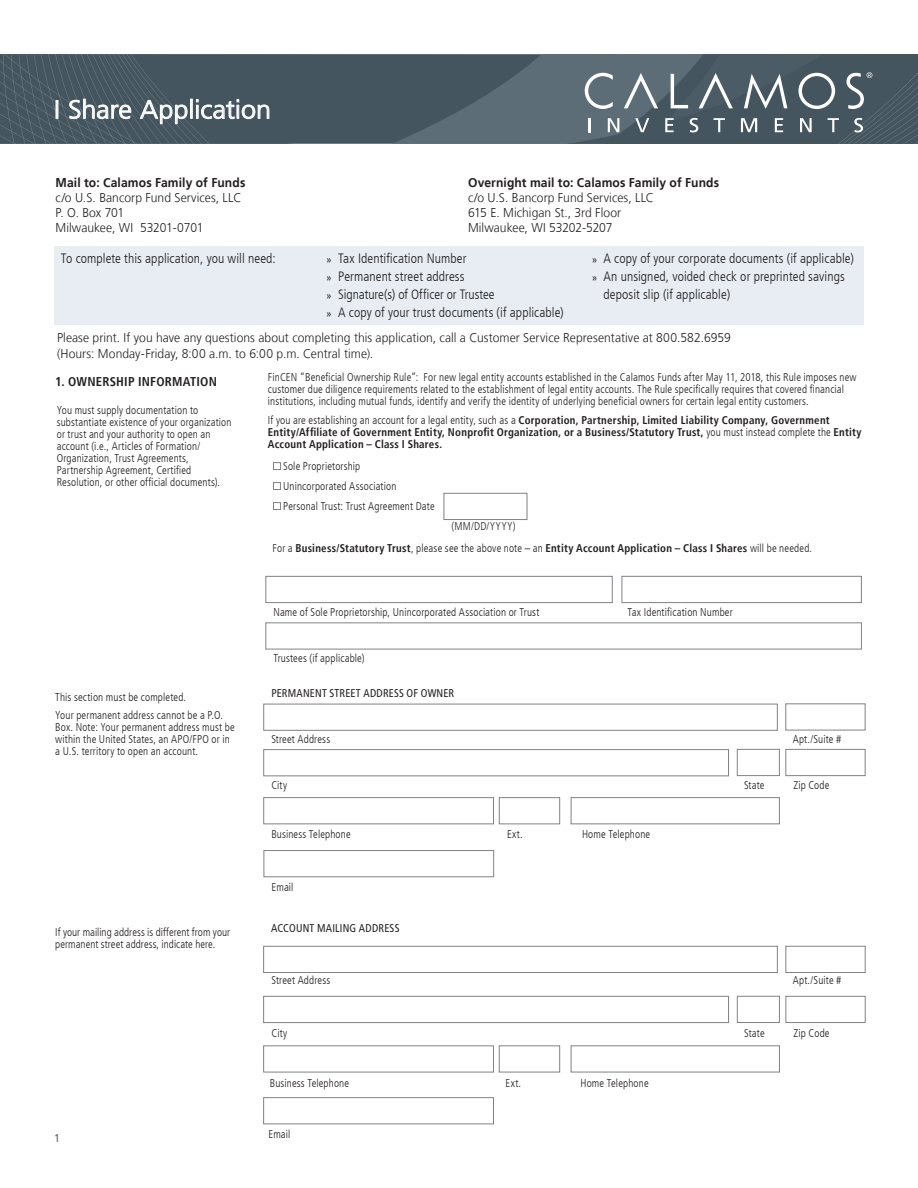
<style>
.page{position:relative;width:918px;height:1188px;background:#fff}
.page>*{position:absolute;margin:0;border:0;box-sizing:border-box;transform-origin:0 0}
.t1{font:300 25.5px "Frutiger LT";letter-spacing:.005em;color:#fff;scale:1.05 1}
.t2{font:300 condensed 13.5px/18px "Frutiger LT";letter-spacing:.005em;color:#231f20}
.t3{font:300 12.75px/15px "Frutiger LT";letter-spacing:.005em;color:#231f20;scale:.95 1}
.t4{font:700 12.75px "Frutiger LT";letter-spacing:.01em;color:#231f20;scale:.95 1}
.t5{font:700 condensed 12.75px "Frutiger LT";letter-spacing:.015em;color:#231f20}
.t6{font:300 condensed 11.25px/12px "Frutiger LT";letter-spacing:.015em;color:#231f20}
.t7{font:700 condensed 11.25px/12px "Frutiger LT";letter-spacing:.02em;color:#231f20}
.t8{font:condensed 11.25px "Frutiger LT";letter-spacing:.02em;color:#231f20}
.t9{font:11.25px "Frutiger LT";color:#5f5f62;scale:.92 1}
.s1{font-family:"Calibri";font-weight:400;font-stretch:normal;font-size:10.5px}
.s2{font-weight:300}
</style>
<div class="page">
<svg style="left:585px;top:54px;width:333px;height:90px;background:#5a6972"></svg>
<svg style="left:0;top:54px;width:571px;height:90px;background:#4e5e67"></svg>
<div style="left:54px;top:246px;width:810px;height:79px;background:#e7edf2"></div>
<div style="left:444px;top:493px;width:83px;height:27px;border:1px solid #808285"></div>
<div style="left:273px;top:462px;width:8px;height:8px;border:1px solid #808285"></div>
<div style="left:273px;top:482px;width:8px;height:8px;border:1px solid #808285"></div>
<div style="left:273px;top:502px;width:8px;height:8px;border:1px solid #808285"></div>
<div style="left:265px;top:576px;width:348px;height:27px;border:1px solid #808285"></div>
<div style="left:622px;top:576px;width:240px;height:27px;border:1px solid #808285"></div>
<div style="left:265px;top:622px;width:597px;height:27px;border:1px solid #808285"></div>
<div style="left:785px;top:703px;width:81px;height:27px;border:1px solid #808285"></div>
<div style="left:785px;top:749px;width:81px;height:27px;border:1px solid #808285"></div>
<div style="left:737px;top:749px;width:43px;height:27px;border:1px solid #808285"></div>
<div style="left:499px;top:797px;width:61px;height:27px;border:1px solid #808285"></div>
<div style="left:571px;top:797px;width:209px;height:27px;border:1px solid #808285"></div>
<div style="left:263px;top:704px;width:515px;height:27px;border:1px solid #808285"></div>
<div style="left:263px;top:749px;width:466px;height:27px;border:1px solid #808285"></div>
<div style="left:263px;top:797px;width:231px;height:27px;border:1px solid #808285"></div>
<div style="left:264px;top:850px;width:230px;height:27px;border:1px solid #808285"></div>
<div style="left:263px;top:946px;width:515px;height:27px;border:1px solid #808285"></div>
<div style="left:785px;top:946px;width:81px;height:27px;border:1px solid #808285"></div>
<div style="left:263px;top:996px;width:466px;height:27px;border:1px solid #808285"></div>
<div style="left:785px;top:996px;width:81px;height:27px;border:1px solid #808285"></div>
<div style="left:737px;top:996px;width:43px;height:27px;border:1px solid #808285"></div>
<div style="left:263px;top:1045px;width:231px;height:27px;border:1px solid #808285"></div>
<div style="left:499px;top:1045px;width:61px;height:27px;border:1px solid #808285"></div>
<div style="left:571px;top:1045px;width:209px;height:27px;border:1px solid #808285"></div>
<div style="left:263px;top:1097px;width:231px;height:27px;border:1px solid #808285"></div>
<h1 class="t1" style="left:54px;top:95px;width:208px">I Share Application</h1>
<p class="t4" style="left:56px;top:175px;width:201px">Mail to: Calamos Family of Funds</p>
<p class="t3" style="left:56px;top:191px;width:197px">c/o U.S. Bancorp Fund Services, LLC<br>P. O. Box 701<br>Milwaukee, WI 53201-0701</p>
<p class="t4" style="left:468px;top:175px;width:266px">Overnight mail to: Calamos Family of Funds</p>
<p class="t3" style="left:468px;top:191px;width:197px">c/o U.S. Bancorp Fund Services, LLC<br>615 E. Michigan St., 3rd Floor<br>Milwaukee, WI 53202-5207</p>
<p class="t2" style="left:61px;top:249px;width:216px">To complete this application, you will need:</p>
<p class="t2" style="left:326px;top:249px;width:239px"><span class="s1">»</span> Tax Identification Number<br><span class="s1">»</span> Permanent street address<br><span class="s1">»</span> Signature(s) of Officer or Trustee<br><span class="s1">»</span> A copy of your trust documents (if applicable)</p>
<p class="t2" style="left:592px;top:249px;width:264px"><span class="s1">»</span> A copy of your corporate documents (if applicable)</p>
<p class="t2" style="left:592px;top:267px;width:255px"><span class="s1">»</span> An unsigned, voided check or preprinted savings</p>
<p class="t2" style="left:604px;top:285px;width:128px">deposit slip (if applicable)</p>
<p class="t3" style="left:57px;top:330px;width:711px;line-height:15.5px">Please print. If you have any questions about completing this application, call a Customer Service Representative at 800.582.6959 (Hours: Monday-Friday, 8:00 a.m. to 6:00 p.m. Central time).</p>
<p class="t5" style="left:55px;top:374px;width:163px">1. OWNERSHIP INFORMATION</p>
<p class="t6" style="left:57px;top:404px;width:176px">You must supply documentation to substantiate existence of your organization or trust and your authority to open an account (i.e., Articles of Formation/ Organization, Trust Agreements, Partnership Agreement, Certified Resolution, or other official documents).</p>
<p class="t6" style="left:55px;top:688px;width:169px;line-height:18.5px">This section must be completed.<br>Your permanent address cannot be a P.O.</p>
<p class="t6" style="left:55px;top:722px;width:181px">Box. Note: Your permanent address must be within the United States, an APO/FPO or in a U.S. territory to open an account.</p>
<p class="t6" style="left:55px;top:926px;width:176px">If your mailing address is different from your permanent street address, indicate here.</p>
<p class="t9" style="left:54px;top:1132px;width:8px">1</p>
<p class="t6" style="left:268px;top:372px;width:590px">FinCEN “Beneficial Ownership Rule”: For new legal entity accounts established in the Calamos Funds after May 11, 2018, this Rule imposes new customer due diligence requirements related to the establishment of legal entity accounts. The Rule specifically requires that covered financial institutions, including mutual funds, identify and verify the identity of underlying beneficial owners for certain legal entity customers.</p>
<p class="t7" style="left:268px;top:414px;width:595px"><span class="s2">If you are establishing an account for a legal entity, such as a</span> Corporation, Partnership, Limited Liability Company, Government<br>Entity/Affiliate of Government Entity, Nonprofit Organization, or a Business/Statutory Trust, <span class="s2">you must instead complete the</span> Entity<br>Account Application – Class I Shares.</p>
<p class="t6" style="left:283px;top:457px;width:153px;line-height:20px">Sole Proprietorship<br>Unincorporated Association<br>Personal Trust: Trust Agreement Date</p>
<p class="t7" style="left:272px;top:542px;width:541px"><span class="s2">For a</span> Business/Statutory Trust<span class="s2">, please see the above note – an</span> Entity Account Application – Class I Shares <span class="s2">will be needed.</span></p>
<p class="t6" style="left:452px;top:520px;width:66px">(MM/DD/YYYY)</p>
<p class="t6" style="left:273px;top:606px;width:267px">Name of Sole Proprietorship, Unincorporated Association or Trust</p>
<p class="t6" style="left:628px;top:606px;width:107px">Tax Identification Number</p>
<p class="t6" style="left:273px;top:652px;width:93px">Trustees (if applicable)</p>
<p class="t8" style="left:271px;top:686px;width:184px">PERMANENT STREET ADDRESS OF OWNER</p>
<p class="t6" style="left:271px;top:734px;width:60px">Street Address</p>
<p class="t6" style="left:793px;top:734px;width:50px">Apt./Suite #</p>
<p class="t6" style="left:271px;top:779px;width:17px">City</p>
<p class="t6" style="left:744px;top:779px;width:22px">State</p>
<p class="t6" style="left:793px;top:779px;width:38px">Zip Code</p>
<p class="t6" style="left:271px;top:829px;width:81px">Business Telephone</p>
<p class="t6" style="left:507px;top:829px;width:17px">Ext.</p>
<p class="t6" style="left:582px;top:829px;width:70px">Home Telephone</p>
<p class="t6" style="left:272px;top:882px;width:23px">Email</p>
<p class="t8" style="left:271px;top:921px;width:130px">ACCOUNT MAILING ADDRESS</p>
<p class="t6" style="left:271px;top:974px;width:60px">Street Address</p>
<p class="t6" style="left:793px;top:974px;width:50px">Apt./Suite #</p>
<p class="t6" style="left:271px;top:1027px;width:17px">City</p>
<p class="t6" style="left:744px;top:1027px;width:22px">State</p>
<p class="t6" style="left:794px;top:1027px;width:38px">Zip Code</p>
<p class="t6" style="left:270px;top:1077px;width:81px">Business Telephone</p>
<p class="t6" style="left:506px;top:1077px;width:17px">Ext.</p>
<p class="t6" style="left:580px;top:1077px;width:70px">Home Telephone</p>
<p class="t6" style="left:269px;top:1129px;width:23px">Email</p>
</div>
